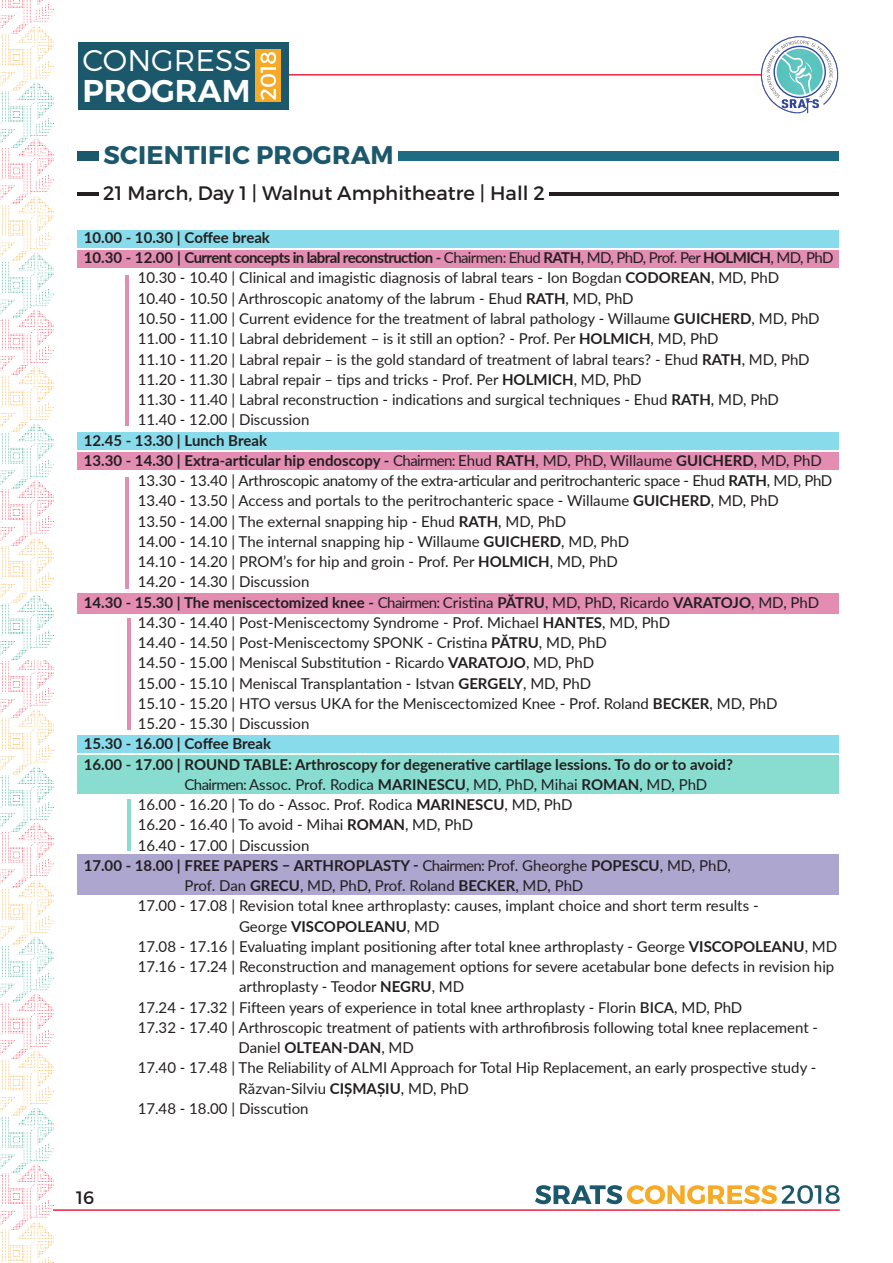
<style>
.page{position:relative;width:893px;height:1263px;background:#fff}
.page>*{position:absolute;margin:0;border:0;box-sizing:border-box;transform-origin:0 0}
.t1{font:600 31.5px "Montserrat";color:#fff}
.t2{font:300 30px "Montserrat";color:#fff}
.t3{font:700 25.5px "Montserrat";letter-spacing:.01em;color:#1c586c}
.t4{font:19.5px "Montserrat";color:#231f20}
.t5{font:18px "Montserrat";color:#231f20}
.t6{font:15px "Lato";color:#231f20}
.t7{font:700 15px "Lato";color:#231f20}
.t8{font:700 15px "Lato";letter-spacing:-.04em;color:#231f20}
.t9{font:15px "Lato";letter-spacing:-.02em;color:#231f20}
.s1{font-weight:400}
.s2{font-weight:700}
.s3{font-weight:600}
</style>
<div class="page">
<svg style="left:535px;top:1185px;width:305px;height:19px"></svg>
<hr style="left:0;top:1209px;width:840px;height:2px;background:#e72544">
<hr style="left:80px;top:74px;width:682px;height:2px;background:#e72544">
<img style="left:0;top:0;width:53px;height:661px">
<svg style="left:0;top:661px;width:53px;height:602px"></svg>
<svg style="left:761px;top:36px;width:77px;height:77px"></svg>
<div style="left:78px;top:42px;width:211px;height:68px;background:#1c586c"></div>
<div style="left:256px;top:49px;width:25px;height:53px;background:#f6aa25"></div>
<svg style="left:260px;top:52px;width:16px;height:48px"></svg>
<div style="left:78px;top:433px;width:761px;height:17px;background:#88dbea"></div>
<div style="left:78px;top:230px;width:761px;height:17px;background:#88dbea"></div>
<div style="left:78px;top:736px;width:761px;height:17px;background:#88dbea"></div>
<div style="left:78px;top:855px;width:761px;height:40px;background:#ada6cf"></div>
<div style="left:78px;top:250px;width:761px;height:17px;background:#e28db1"></div>
<div style="left:78px;top:452px;width:761px;height:17px;background:#e28db1"></div>
<div style="left:78px;top:593px;width:761px;height:21px;background:#e28db1"></div>
<div style="left:78px;top:755px;width:761px;height:38px;background:#88dcd0"></div>
<hr style="left:125px;top:275px;width:4px;height:150px;background:#e28db1">
<hr style="left:125px;top:477px;width:4px;height:111px;background:#e28db1">
<hr style="left:127px;top:618px;width:4px;height:112px;background:#e28db1">
<hr style="left:127px;top:799px;width:4px;height:52px;background:#88dcd0">
<hr style="left:78px;top:192px;width:21px;height:4px;background:#231f20">
<hr style="left:549px;top:192px;width:290px;height:4px;background:#231f20">
<div style="left:78px;top:151px;width:21px;height:10px;background:#1c586c"></div>
<div style="left:398px;top:151px;width:441px;height:10px;background:#1e6c81"></div>
<h2 class="t2" style="left:82px;top:42px;width:171px">CONGRESS</h2>
<h1 class="t1" style="left:82px;top:71px;width:169px">PROGRAM</h1>
<h3 class="t3" style="left:103px;top:139px;width:292px">SCIENTIFIC PROGRAM</h3>
<h3 class="t4" style="left:103px;top:181px;width:443px">21 March, Day 1 | Walnut Amphitheatre | Hall 2</h3>
<p class="t7" style="left:84px;top:226px;width:188px">10.00 - 10.30 | Coffee break</p>
<p class="t8" style="left:84px;top:247px;width:751px">10.30 - 12.00 | Current concepts in labral reconstruction - <span class="s1">Chairmen: Ehud</span> RATH<span class="s1">, MD, PhD, Prof. Per</span> HOLMICH<span class="s1">, MD, PhD</span></p>
<p class="t6" style="left:138px;top:267px;width:643px">10.30 - 10.40 | Clinical and imagistic diagnosis of labral tears - Ion Bogdan <span class="s2">CODOREAN</span>, MD, PhD</p>
<p class="t6" style="left:138px;top:288px;width:497px">10.40 - 10.50 | Arthroscopic anatomy of the labrum - Ehud <span class="s2">RATH</span>, MD, PhD</p>
<p class="t6" style="left:138px;top:308px;width:683px">10.50 - 11.00 | Current evidence for the treatment of labral pathology - Willaume <span class="s2">GUICHERD</span>, MD, PhD</p>
<p class="t6" style="left:138px;top:328px;width:582px">11.00 - 11.10 | Labral debridement – is it still an option? - Prof. Per <span class="s2">HOLMICH</span>, MD, PhD</p>
<p class="t6" style="left:138px;top:348px;width:673px">11.10 - 11.20 | Labral repair – is the gold standard of treatment of labral tears? - Ehud <span class="s2">RATH</span>, MD, PhD</p>
<p class="t6" style="left:138px;top:369px;width:505px">11.20 - 11.30 | Labral repair – tips and tricks - Prof. Per <span class="s2">HOLMICH</span>, MD, PhD</p>
<p class="t6" style="left:138px;top:389px;width:643px">11.30 - 11.40 | Labral reconstruction - indications and surgical techniques - Ehud <span class="s2">RATH</span>, MD, PhD</p>
<p class="t6" style="left:138px;top:409px;width:173px">11.40 - 12.00 | Discussion</p>
<p class="t7" style="left:84px;top:429px;width:185px">12.45 - 13.30 | Lunch Break</p>
<p class="t7" style="left:84px;top:449px;width:740px">13.30 - 14.30 | Extra-articular hip endoscopy - <span class="s1">Chairmen: Ehud</span> RATH<span class="s1">, MD, PhD, Willaume</span> GUICHERD<span class="s1">, MD, PhD</span></p>
<p class="t9" style="left:138px;top:470px;width:696px">13.30 - 13.40 | Arthroscopic anatomy of the extra-articular and peritrochanteric space - Ehud <span class="s2">RATH</span>, MD, PhD</p>
<p class="t6" style="left:138px;top:490px;width:643px">13.40 - 13.50 | Access and portals to the peritrochanteric space - Willaume <span class="s2">GUICHERD</span>, MD, PhD</p>
<p class="t6" style="left:138px;top:510px;width:430px">13.50 - 14.00 | The external snapping hip - Ehud <span class="s2">RATH</span>, MD, PhD</p>
<p class="t6" style="left:138px;top:531px;width:493px">14.00 - 14.10 | The internal snapping hip - Willaume <span class="s2">GUICHERD</span>, MD, PhD</p>
<p class="t6" style="left:138px;top:551px;width:482px">14.10 - 14.20 | PROM’s for hip and groin - Prof. Per <span class="s2">HOLMICH</span>, MD, PhD</p>
<p class="t6" style="left:138px;top:571px;width:173px">14.20 - 14.30 | Discussion</p>
<p class="t7" style="left:84px;top:591px;width:737px">14.30 - 15.30 | The meniscectomized knee - <span class="s1">Chairmen: Cristina</span> PĂTRU<span class="s1">, MD, PhD, Ricardo</span> VARATOJO<span class="s1">, MD, PhD</span></p>
<p class="t6" style="left:138px;top:612px;width:534px">14.30 - 14.40 | Post-Meniscectomy Syndrome - Prof. Michael <span class="s2">HANTES</span>, MD, PhD</p>
<p class="t6" style="left:138px;top:632px;width:471px">14.40 - 14.50 | Post-Meniscectomy SPONK - Cristina <span class="s2">PĂTRU</span>, MD, PhD</p>
<p class="t6" style="left:138px;top:652px;width:458px">14.50 - 15.00 | Meniscal Substitution - Ricardo <span class="s2">VARATOJO</span>, MD, PhD</p>
<p class="t6" style="left:138px;top:672px;width:455px">15.00 - 15.10 | Meniscal Transplantation - Istvan <span class="s2">GERGELY</span>, MD, PhD</p>
<p class="t6" style="left:138px;top:693px;width:641px">15.10 - 15.20 | HTO versus UKA for the Meniscectomized Knee - Prof. Roland <span class="s2">BECKER</span>, MD, PhD</p>
<p class="t6" style="left:138px;top:713px;width:173px">15.20 - 15.30 | Discussion</p>
<p class="t7" style="left:84px;top:733px;width:189px">15.30 - 16.00 | Coffee Break</p>
<p class="t7" style="left:84px;top:753px;width:651px">16.00 - 17.00 | ROUND TABLE: Arthroscopy for degenerative cartilage lessions. To do or to avoid?</p>
<p class="t6" style="left:185px;top:774px;width:524px">Chairmen: Assoc. Prof. Rodica <span class="s2">MARINESCU</span>, MD, PhD, Mihai <span class="s2">ROMAN</span>, MD, PhD</p>
<p class="t6" style="left:138px;top:794px;width:436px">16.00 - 16.20 | To do - Assoc. Prof. Rodica <span class="s2">MARINESCU</span>, MD, PhD</p>
<p class="t6" style="left:138px;top:814px;width:337px">16.20 - 16.40 | To avoid - Mihai <span class="s2">ROMAN</span>, MD, PhD</p>
<p class="t6" style="left:138px;top:834px;width:173px">16.40 - 17.00 | Discussion</p>
<p class="t7" style="left:84px;top:854px;width:649px">17.00 - 18.00 | FREE PAPERS – ARTHROPLASTY - <span class="s1">Chairmen: Prof. Gheorghe</span> POPESCU<span class="s1">, MD, PhD,</span></p>
<p class="t6" style="left:185px;top:875px;width:400px">Prof. Dan <span class="s2">GRECU</span>, MD, PhD, Prof. Roland <span class="s2">BECKER</span>, MD, PhD</p>
<p class="t6" style="left:138px;top:895px;width:622px">17.00 - 17.08 | Revision total knee arthroplasty: causes, implant choice and short term results -</p>
<p class="t7" style="left:239px;top:915px;width:202px"><span class="s1">George</span> VISCOPOLEANU<span class="s1">, MD</span></p>
<p class="t6" style="left:138px;top:936px;width:701px">17.08 - 17.16 | Evaluating implant positioning after total knee arthroplasty - George <span class="s2">VISCOPOLEANU</span>, MD</p>
<p class="t6" style="left:138px;top:956px;width:698px">17.16 - 17.24 | Reconstruction and management options for severe acetabular bone defects in revision hip</p>
<p class="t6" style="left:239px;top:976px;width:227px">arthroplasty - Teodor <span class="s2">NEGRU</span>, MD</p>
<p class="t6" style="left:138px;top:996px;width:606px">17.24 - 17.32 | Fifteen years of experience in total knee arthroplasty - Florin <span class="s3">BICA</span>, MD, PhD</p>
<p class="t6" style="left:138px;top:1017px;width:682px">17.32 - 17.40 | Arthroscopic treatment of patients with arthrofibrosis following total knee replacement -</p>
<p class="t7" style="left:239px;top:1036px;width:177px"><span class="s1">Daniel</span> OLTEAN-DAN<span class="s1">, MD</span></p>
<p class="t6" style="left:138px;top:1057px;width:680px">17.40 - 17.48 | The Reliability of ALMI Approach for Total Hip Replacement, an early prospective study -</p>
<p class="t6" style="left:239px;top:1077px;width:232px">Răzvan-Silviu <span class="s2">CIȘMAȘIU</span>, MD, PhD</p>
<p class="t6" style="left:138px;top:1098px;width:172px">17.48 - 18.00 | Disscution</p>
<p class="t5" style="left:76px;top:1187px;width:20px">16</p>
</div>
